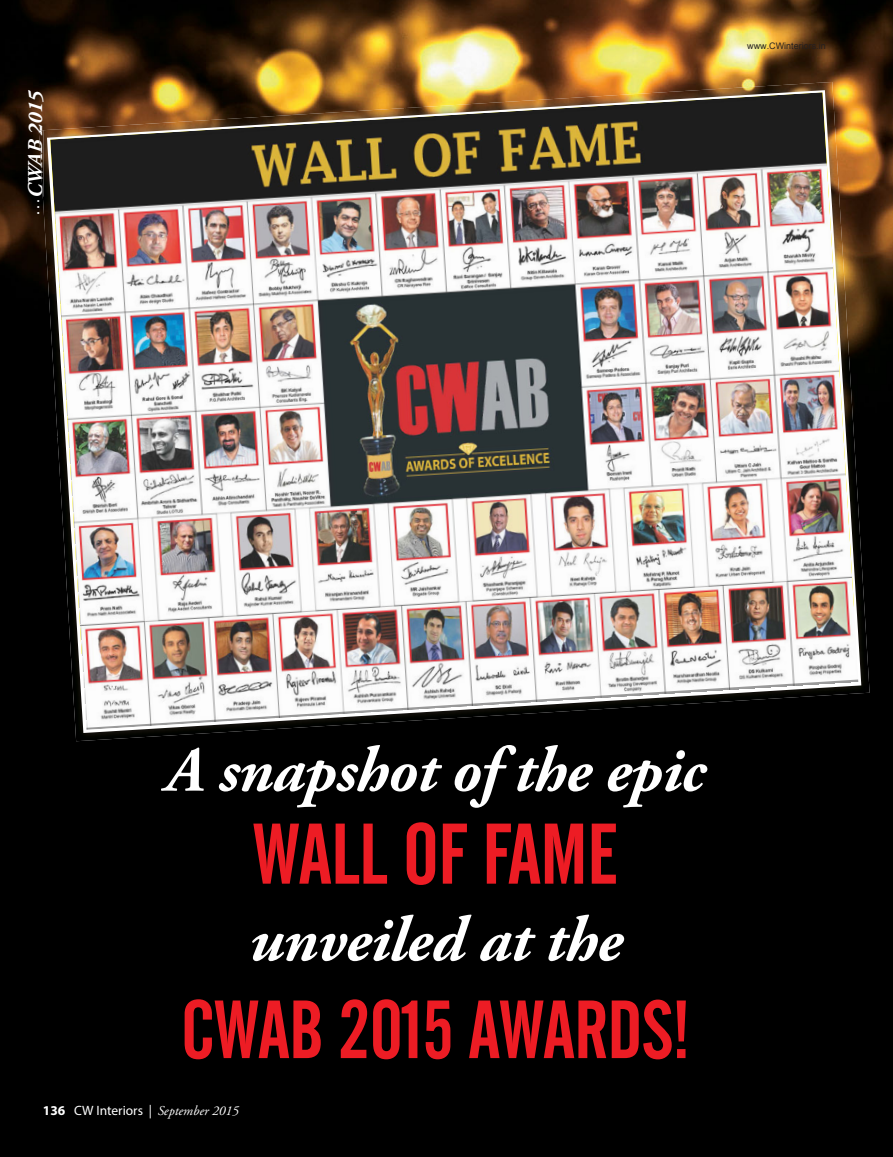
<style>
.page{position:relative;width:893px;height:1157px;background:#fff}
.page>*{position:absolute;margin:0;border:0;box-sizing:border-box;transform-origin:0 0}
.t1{font:85.05px "Alternate Gothic No 2 BT";letter-spacing:-.01em;color:#ed1c24}
.t2{font:81.45px "Alternate Gothic No 2 BT";letter-spacing:-.01em;color:#ed1c24}
.t3{font:italic 700 63.75px "Adobe Garamond Pro";letter-spacing:-.01em;color:#fff}
.t4{font:italic 700 21px "Adobe Garamond Pro";color:#fff}
.t5{font:18px "Adobe Garamond Pro";color:#fff}
.t6{font:italic 13.5px "Adobe Garamond Pro";color:#fff}
.t7{font:9px "Arial";color:#231f20}
.s1{font-family:"Myriad Pro";font-weight:700;font-style:normal}
.s2{font-family:"Myriad Pro";font-style:normal}
</style>
<div class="page">
<img style="left:0;top:0;width:892px;height:1156px">
<img style="left:43px;top:82px;width:826px;height:659px">
<img style="left:39px;top:130px;width:5px;height:66px">
<img style="left:50px;top:92px;width:808px;height:638px">
<p class="t4" style="left:27px;top:198px;width:110px;rotate:-90deg">CWAB 2015</p>
<p class="t5" style="left:26px;top:216px;width:19px;rotate:-90deg">…</p>
<p class="t7" style="left:747px;top:41px;width:80px">www.CWinteriors.in</p>
<p class="t3" style="left:166px;top:745px;width:541px">A snapshot of the epic</p>
<h1 class="t1" style="left:253px;top:807px;width:367px">WALL OF FAME</h1>
<p class="t3" style="left:249px;top:914px;width:375px">unveiled at the</p>
<p class="t2" style="left:181px;top:984px;width:510px">CWAB 2015 AWARDS!</p>
<p class="t6" style="left:43px;top:1104px;width:197px"><span class="s1">136</span> <span class="s2">CW Interiors |</span> September 2015</p>
</div>
